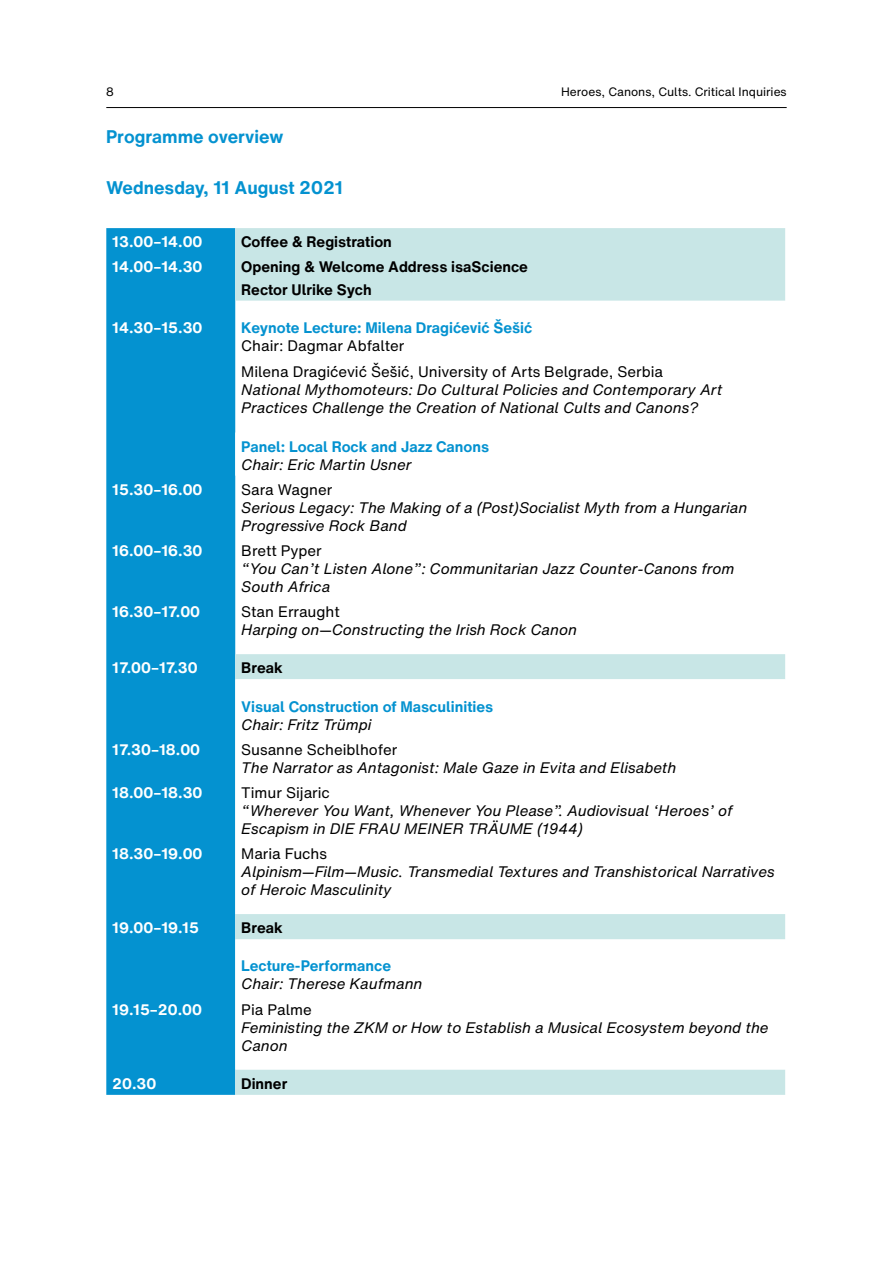
<style>
.page{position:relative;width:893px;height:1263px;background:#fff}
.page>*{position:absolute;margin:0;border:0;box-sizing:border-box;transform-origin:0 0}
.t1{font:700 18px "Helvetica Now Text";color:#0492d0}
.t2{font:italic 15px/18px "Helvetica Now Text";color:#000}
.t3{font:700 15px "Helvetica Now Text";color:#fff}
.t4{font:15px/26.5px "Helvetica Now Text";color:#000}
.t5{font:700 15px "Helvetica Now Text";color:#0492d0}
.t6{font:700 15px/22.2px "Helvetica Now Text";color:#000}
.t7{font:12px "Helvetica Now Text";color:#000}
.s1{font-style:normal}
</style>
<div class="page">
<hr style="left:106px;top:107px;width:681px;height:1px;background:#000">
<div style="left:106px;top:228px;width:129px;height:867px;background:#0492d0"></div>
<svg style="left:235px;top:228px;width:550px;height:204px"></svg>
<svg style="left:235px;top:432px;width:550px;height:482px"></svg>
<svg style="left:235px;top:914px;width:550px;height:181px"></svg>
<p class="t7" style="left:106px;top:82px;width:9px">8</p>
<p class="t7" style="left:561px;top:82px;width:227px">Heroes, Canons, Cults. Critical Inquiries</p>
<p class="t1" style="left:106px;top:123px;width:179px">Programme overview</p>
<p class="t1" style="left:106px;top:174px;width:238px">Wednesday, 11 August 2021</p>
<p class="t3" style="left:112px;top:231px;width:92px">13.00–14.00</p>
<p class="t6" style="left:241px;top:230px;width:152px">Coffee &amp; Registration</p>
<p class="t3" style="left:112px;top:256px;width:92px">14.00–14.30</p>
<p class="t6" style="left:241px;top:256px;width:288px">Opening &amp; Welcome Address isaScience<br>Rector Ulrike Sych</p>
<p class="t3" style="left:112px;top:316px;width:92px">14.30–15.30</p>
<p class="t5" style="left:241px;top:316px;width:293px">Keynote Lecture: Milena Dragićević Šešić</p>
<p class="t4" style="left:241px;top:332px;width:423px">Chair: Dagmar Abfalter<br>Milena Dragićević Šešić, University of Arts Belgrade, Serbia</p>
<p class="t2" style="left:241px;top:381px;width:483px">National Mythomoteurs: Do Cultural Policies and Contemporary Art<br>Practices Challenge the Creation of National Cults and Canons?</p>
<p class="t5" style="left:241px;top:435px;width:249px">Panel: Local Rock and Jazz Canons</p>
<p class="t2" style="left:241px;top:455px;width:172px">Chair: Eric Martin Usner</p>
<p class="t3" style="left:112px;top:478px;width:92px">15.30–16.00</p>
<p class="t4" style="left:241px;top:476px;width:93px">Sara Wagner</p>
<p class="t2" style="left:241px;top:498px;width:508px">Serious Legacy: The Making of a (Post)Socialist Myth from a Hungarian<br>Progressive Rock Band</p>
<p class="t3" style="left:112px;top:539px;width:92px">16.00–16.30</p>
<p class="t4" style="left:241px;top:537px;width:82px">Brett Pyper</p>
<p class="t2" style="left:241px;top:559px;width:495px">“You Can’t Listen Alone”: Communitarian Jazz Counter-Canons from<br>South Africa</p>
<p class="t3" style="left:112px;top:600px;width:89px">16.30–17.00</p>
<p class="t2" style="left:241px;top:602px;width:337px"><span class="s1">Stan Erraught<br></span>Harping on<span class="s1">—</span>Constructing the Irish Rock Canon</p>
<p class="t3" style="left:112px;top:657px;width:87px">17.00–17.30</p>
<p class="t6" style="left:241px;top:656px;width:43px">Break</p>
<p class="t5" style="left:241px;top:695px;width:253px">Visual Construction of Masculinities</p>
<p class="t2" style="left:241px;top:715px;width:132px">Chair: Fritz Trümpi</p>
<p class="t3" style="left:112px;top:738px;width:89px">17.30–18.00</p>
<p class="t4" style="left:241px;top:736px;width:158px">Susanne Scheiblhofer</p>
<p class="t2" style="left:241px;top:758px;width:437px">The Narrator as Antagonist: Male Gaze in Evita and Elisabeth</p>
<p class="t3" style="left:112px;top:781px;width:92px">18.00–18.30</p>
<p class="t4" style="left:241px;top:779px;width:90px">Timur Sijaric</p>
<p class="t2" style="left:241px;top:801px;width:493px">“Wherever You Want, Whenever You Please”. Audiovisual ‘Heroes’ of<br>Escapism in DIE FRAU MEINER TRÄUME (1944)</p>
<p class="t3" style="left:112px;top:842px;width:92px">18.30–19.00</p>
<p class="t2" style="left:241px;top:844px;width:535px"><span class="s1">Maria Fuchs<br></span>Alpinism<span class="s1">—</span>Film<span class="s1">—</span>Music. Transmedial Textures and Transhistorical Narratives of Heroic Masculinity</p>
<p class="t3" style="left:112px;top:916px;width:88px">19.00–19.15</p>
<p class="t6" style="left:241px;top:916px;width:43px">Break</p>
<p class="t5" style="left:241px;top:955px;width:151px">Lecture-Performance</p>
<p class="t2" style="left:241px;top:975px;width:183px">Chair: Therese Kaufmann</p>
<p class="t3" style="left:112px;top:998px;width:91px">19.15–20.00</p>
<p class="t4" style="left:241px;top:995px;width:72px">Pia Palme</p>
<p class="t2" style="left:241px;top:1018px;width:529px">Feministing the ZKM or How to Establish a Musical Ecosystem beyond the<br>Canon</p>
<p class="t3" style="left:112px;top:1072px;width:46px">20.30</p>
<p class="t6" style="left:241px;top:1072px;width:48px">Dinner</p>
</div>
